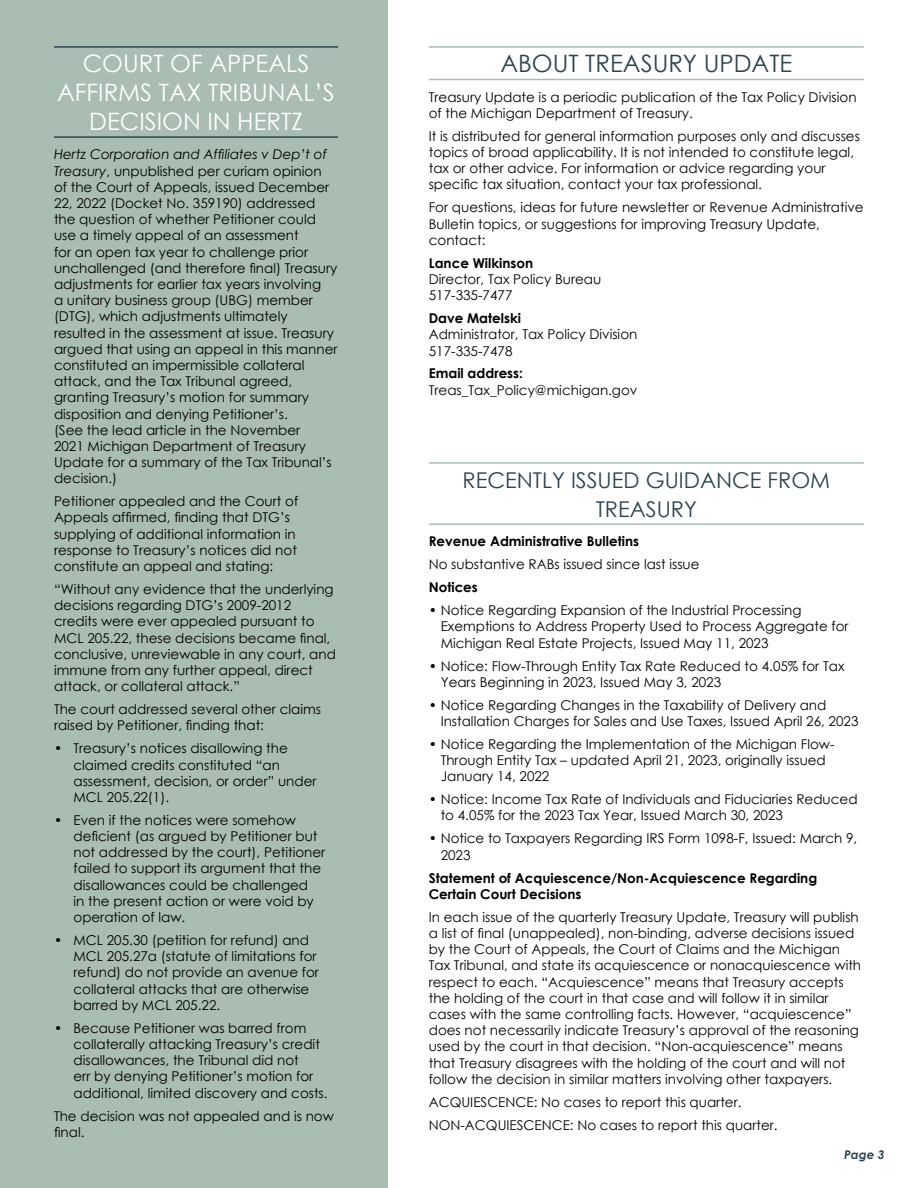
<style>
.page{position:relative;width:918px;height:1188px;background:#fff}
.page>*{position:absolute;margin:0;border:0;box-sizing:border-box;transform-origin:0 0}
.t1{font:24px/28.8px "Century Gothic";color:#fff;text-align:center}
.t2{font:24px "Century Gothic";color:#2c4350}
.t3{font:21.75px/28.8px "Century Gothic";color:#2c4350;text-align:center}
.t4{font:13.5px/16.2px "Century Gothic";color:#000}
.t5{font:700 13.5px/16.2px "Century Gothic";color:#000}
.t6{font:italic 700 12px "Century Gothic";color:#2c4350}
.s1{font-style:italic}
</style>
<div class="page">
<div style="left:0;top:0;width:388px;height:1188px;background:#a9bdb2"></div>
<hr style="left:54px;top:46px;width:284px;height:2px;background:#2c4350">
<hr style="left:54px;top:136px;width:284px;height:2px;background:#2c4350">
<hr style="left:429px;top:462px;width:435px;height:2px;background:#a9bdb2">
<hr style="left:429px;top:523px;width:435px;height:2px;background:#a9bdb2">
<hr style="left:429px;top:46px;width:435px;height:2px;background:#a9bdb2">
<hr style="left:429px;top:79px;width:435px;height:1px;background:#a9bdb2">
<h1 class="t1" style="left:57px;top:49px;width:279px">COURT OF APPEALS<br>AFFIRMS TAX TRIBUNAL’S<br>DECISION IN HERTZ</h1>
<p class="t4" style="left:54px;top:146px;width:285px"><span class="s1">Hertz Corporation and Affiliates v Dep’t of Treasury</span>, unpublished per curiam opinion of the Court of Appeals, issued December 22, 2022 (Docket No. 359190) addressed the question of whether Petitioner could use a timely appeal of an assessment<br>for an open tax year to challenge prior unchallenged (and therefore final) Treasury adjustments for earlier tax years involving<br>a unitary business group (UBG) member (DTG), which adjustments ultimately resulted in the assessment at issue. Treasury argued that using an appeal in this manner constituted an impermissible collateral attack, and the Tax Tribunal agreed, granting Treasury’s motion for summary disposition and denying Petitioner’s.<br>(See the lead article in the November<br>2021 Michigan Department of Treasury Update for a summary of the Tax Tribunal’s decision.)</p>
<p class="t4" style="left:54px;top:493px;width:246px">Petitioner appealed and the Court of Appeals affirmed, finding that DTG’s supplying of additional information in response to Treasury’s notices did not constitute an appeal and stating:</p>
<p class="t4" style="left:54px;top:581px;width:283px">“Without any evidence that the underlying decisions regarding DTG’s 2009-2012 credits were ever appealed pursuant to MCL 205.22, these decisions became final, conclusive, unreviewable in any court, and immune from any further appeal, direct attack, or collateral attack.”</p>
<p class="t4" style="left:54px;top:701px;width:268px">The court addressed several other claims raised by Petitioner, finding that:</p>
<p class="t4" style="left:74px;top:740px;width:245px;text-indent:-20px">• Treasury’s notices disallowing the claimed credits constituted “an assessment, decision, or order” under<br>MCL 205.22(1).</p>
<p class="t4" style="left:74px;top:812px;width:253px;text-indent:-20px">• Even if the notices were somehow deficient (as argued by Petitioner but not addressed by the court), Petitioner failed to support its argument that the disallowances could be challenged<br>in the present action or were void by operation of law.</p>
<p class="t4" style="left:74px;top:932px;width:247px;text-indent:-20px">• MCL 205.30 (petition for refund) and MCL 205.27a (statute of limitations for refund) do not provide an avenue for collateral attacks that are otherwise barred by MCL 205.22.</p>
<p class="t4" style="left:74px;top:1020px;width:256px;text-indent:-20px">• Because Petitioner was barred from collaterally attacking Treasury’s credit disallowances, the Tribunal did not<br>err by denying Petitioner’s motion for additional, limited discovery and costs.</p>
<p class="t4" style="left:54px;top:1107px;width:282px">The decision was not appealed and is now final.</p>
<h1 class="t2" style="left:500px;top:47px;width:294px">ABOUT TREASURY UPDATE</h1>
<p class="t4" style="left:429px;top:89px;width:429px">Treasury Update is a periodic publication of the Tax Policy Division of the Michigan Department of Treasury.</p>
<p class="t4" style="left:429px;top:128px;width:433px">It is distributed for general information purposes only and discusses topics of broad applicability. It is not intended to constitute legal, tax or other advice. For information or advice regarding your specific tax situation, contact your tax professional.</p>
<p class="t4" style="left:429px;top:199px;width:436px">For questions, ideas for future newsletter or Revenue Administrative<br>Bulletin topics, or suggestions for improving Treasury Update, contact:</p>
<p class="t5" style="left:429px;top:254px;width:106px">Lance Wilkinson</p>
<p class="t4" style="left:429px;top:271px;width:174px">Director, Tax Policy Bureau<br>517-335-7477</p>
<p class="t5" style="left:429px;top:309px;width:94px">Dave Matelski</p>
<p class="t4" style="left:429px;top:326px;width:210px">Administrator, Tax Policy Division<br>517-335-7478</p>
<p class="t5" style="left:429px;top:365px;width:96px">Email address:</p>
<p class="t4" style="left:429px;top:381px;width:210px">Treas_Tax_Policy@michigan.gov</p>
<h2 class="t3" style="left:463px;top:465px;width:369px">RECENTLY ISSUED GUIDANCE FROM<br>TREASURY</h2>
<p class="t5" style="left:429px;top:533px;width:212px">Revenue Administrative Bulletins</p>
<p class="t4" style="left:429px;top:556px;width:272px">No substantive RABs issued since last issue</p>
<p class="t5" style="left:429px;top:579px;width:51px">Notices</p>
<p class="t4" style="left:441px;top:602px;width:410px;text-indent:-12px">• Notice Regarding Expansion of the Industrial Processing<br>Exemptions to Address Property Used to Process Aggregate for<br>Michigan Real Estate Projects, Issued May 11, 2023</p>
<p class="t4" style="left:441px;top:657px;width:405px;text-indent:-12px">• Notice: Flow-Through Entity Tax Rate Reduced to 4.05% for Tax<br>Years Beginning in 2023, Issued May 3, 2023</p>
<p class="t4" style="left:441px;top:697px;width:419px;text-indent:-12px">• Notice Regarding Changes in the Taxability of Delivery and<br>Installation Charges for Sales and Use Taxes, Issued April 26, 2023</p>
<p class="t4" style="left:441px;top:736px;width:395px;text-indent:-12px">• Notice Regarding the Implementation of the Michigan Flow-<br>Through Entity Tax – updated April 21, 2023, originally issued<br>January 14, 2022</p>
<p class="t4" style="left:441px;top:791px;width:418px;text-indent:-12px">• Notice: Income Tax Rate of Individuals and Fiduciaries Reduced to 4.05% for the 2023 Tax Year, Issued March 30, 2023</p>
<p class="t4" style="left:441px;top:830px;width:418px;text-indent:-12px">• Notice to Taxpayers Regarding IRS Form 1098-F, Issued: March 9,<br>2023</p>
<p class="t5" style="left:429px;top:869px;width:390px">Statement of Acquiescence/Non-Acquiescence Regarding<br>Certain Court Decisions</p>
<p class="t4" style="left:429px;top:909px;width:434px">In each issue of the quarterly Treasury Update, Treasury will publish a list of final (unappealed), non-binding, adverse decisions issued by the Court of Appeals, the Court of Claims and the Michigan Tax Tribunal, and state its acquiescence or nonacquiescence with respect to each. “Acquiescence” means that Treasury accepts the holding of the court in that case and will follow it in similar cases with the same controlling facts. However, “acquiescence” does not necessarily indicate Treasury’s approval of the reasoning used by the court in that decision. “Non-acquiescence” means that Treasury disagrees with the holding of the court and will not follow the decision in similar matters involving other taxpayers.</p>
<p class="t4" style="left:429px;top:1090px;width:350px;line-height:23px">ACQUIESCENCE: No cases to report this quarter.<br>NON-ACQUIESCENCE: No cases to report this quarter.</p>
<p class="t6" style="left:844px;top:1146px;width:42px">Page 3</p>
</div>
